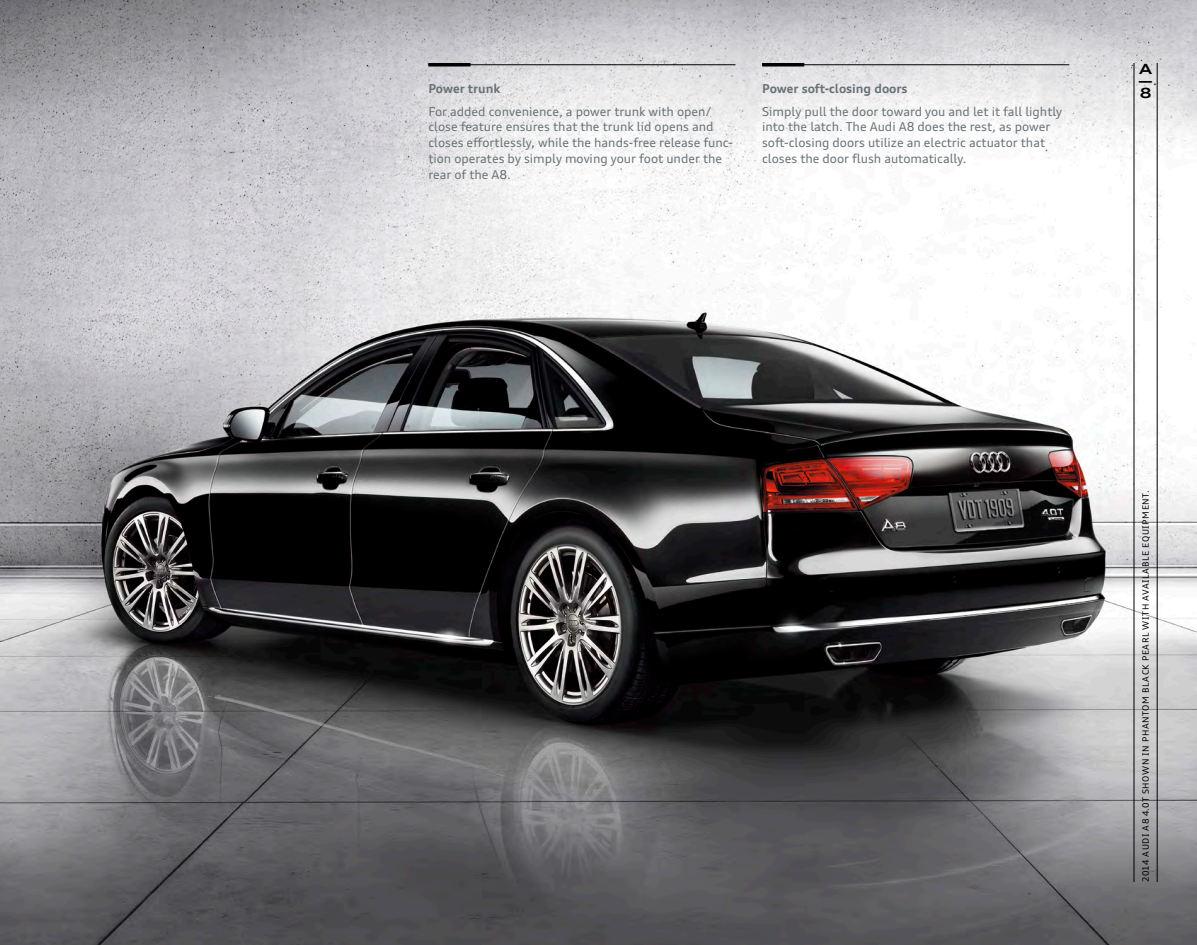
<style>
.page{position:relative;width:1197px;height:945px;background:#fff}
.page>*{position:absolute;margin:0;border:0;box-sizing:border-box;transform-origin:0 0}
.t1{font:700 expanded 14px/12.2px "Audi Type";color:#000}
.t2{font:12.25px/15.8px "Audi Type";color:#697176}
.t3{font:700 12.25px "Audi Type";color:#697176}
.t4{font:8.75px "Audi Type";letter-spacing:.07em;color:#000}
</style>
<div class="page">
<img style="left:0;top:0;width:1197px;height:945px">
<hr style="left:1157px;top:63px;width:1px;height:819px;background:#000">
<hr style="left:1134px;top:63px;width:1px;height:819px;background:#000">
<hr style="left:428px;top:64px;width:307px;height:1px;background:#000">
<hr style="left:428px;top:63px;width:43px;height:3px;background:#000">
<hr style="left:762px;top:64px;width:307px;height:1px;background:#000">
<hr style="left:762px;top:63px;width:42px;height:3px;background:#000">
<p class="t1" style="left:1139px;top:62px;width:15px">A —</p>
<p class="t3" style="left:762px;top:81px;width:147px">Power soft-closing doors</p>
<p class="t2" style="left:762px;top:103px;width:302px">Simply pull the door toward you and let it fall lightly into the latch. The Audi A8 does the rest, as power soft-closing doors utilize an electric actuator that closes the door flush automatically.</p>
<p class="t3" style="left:428px;top:81px;width:74px">Power trunk</p>
<p class="t1" style="left:1140px;top:87px;width:13px">8</p>
<p class="t2" style="left:428px;top:103px;width:306px">For added convenience, a power trunk with open/ close feature ensures that the trunk lid opens and closes effortlessly, while the hands-free release func&shy;tion operates by simply moving your foot under the rear of the A8.</p>
<p class="t4" style="left:1140px;top:882px;width:393px;rotate:-90deg">2014 Audi A8 4.0T shown in Phantom Black pearl with available equipment.</p>
</div>
